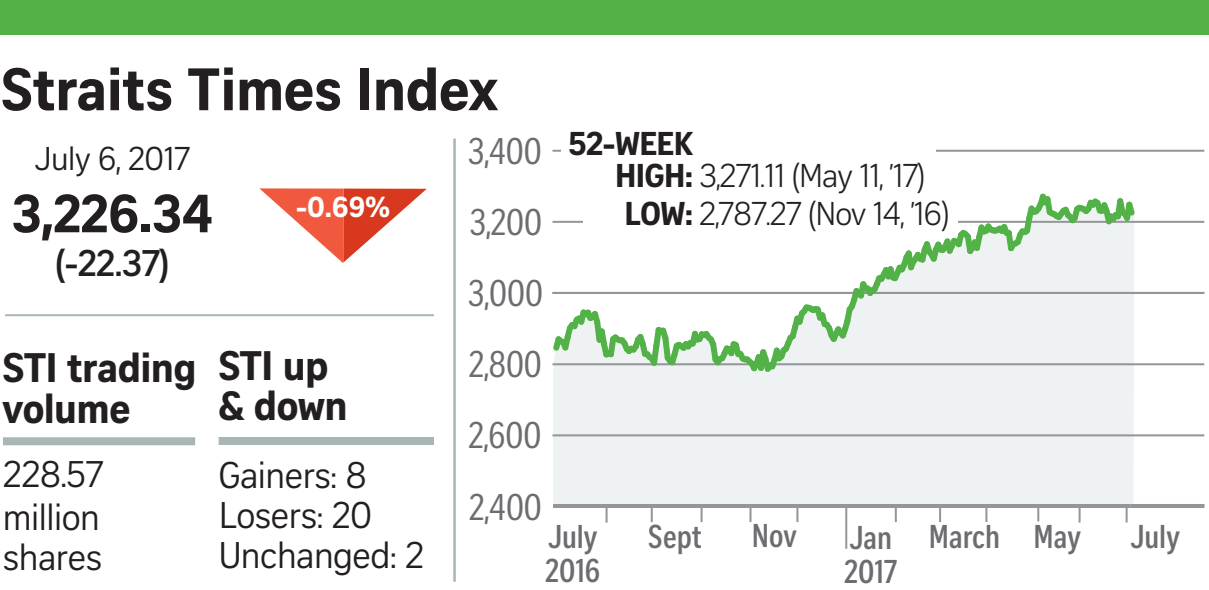
<style>
.page{position:relative;width:1209px;height:590px;background:#fff}
.page>*{position:absolute;margin:0;border:0;box-sizing:border-box;transform-origin:0 0}
.t1{font:700 58px "Curator Serp Text";letter-spacing:-.01em;color:#231f20}
.t2{font:700 52px "Curator Serp Text";color:#231f20}
.t3{font:700 40px/40px "Curator Serp Text";letter-spacing:-.015em;color:#231f20}
.t4{font:36px/41.6px "Curator Serp Text";letter-spacing:-.015em;color:#231f20;text-align:justify}
.t5{font:36px "Curator Head Cond ST Regular";color:#6c6d70}
.t6{font:700 36px "Curator Head ST Semi";color:#231f20}
.t7{font:32px/38.8px "Curator Head ST Light";letter-spacing:-.03em;color:#231f20}
.t8{font:700 32px/34px "Curator Head Cond ST Semi";color:#6c6d70}
.t9{font:700 32px "Curator Serp Text";letter-spacing:-.02em;color:#231f20}
.t10{font:32px "Curator Serp Text";letter-spacing:-.015em;color:#231f20}
.t11{font:700 28px "Curator Serp Text";color:#fff}
.s1{font-family:"Curator Head Cond ST Regular";font-weight:400;font-size:36px;color:#6c6d70}
.s2{font-family:"Curator Serp Text";font-weight:700}
</style>
<div class="page">
<svg style="left:259px;top:188px;width:168px;height:75px"></svg>
<div style="left:553px;top:377px;width:581px;height:126px;background:#eff2f3"></div>
<div style="left:3px;top:437px;width:192px;height:8px;background:#a8b7b6"></div>
<div style="left:219px;top:436px;width:215px;height:8px;background:#a8b7b6"></div>
<hr style="left:5px;top:314px;width:429px;height:2px;background:#a8b7b6">
<hr style="left:453px;top:138px;width:2px;height:443px;background:#a8b7b6">
<hr style="left:552px;top:150px;width:652px;height:2px;background:#939598">
<svg style="left:700px;top:507px;width:2px;height:14px"></svg>
<svg style="left:650px;top:507px;width:2px;height:14px"></svg>
<svg style="left:749px;top:507px;width:2px;height:14px"></svg>
<svg style="left:796px;top:507px;width:2px;height:14px"></svg>
<hr style="left:845px;top:506px;width:2px;height:42px;background:#939598">
<svg style="left:894px;top:507px;width:2px;height:14px"></svg>
<svg style="left:939px;top:507px;width:2px;height:14px"></svg>
<svg style="left:605px;top:507px;width:2px;height:15px"></svg>
<svg style="left:985px;top:507px;width:2px;height:14px"></svg>
<svg style="left:1037px;top:507px;width:2px;height:14px"></svg>
<svg style="left:1125px;top:507px;width:2px;height:15px"></svg>
<svg style="left:1078px;top:507px;width:2px;height:15px"></svg>
<svg style="left:553px;top:503px;width:651px;height:4px;background:#a9acae"></svg>
<div style="left:0;top:0;width:1208px;height:34px;background:#52b147"></div>
<hr style="left:552px;top:221px;width:652px;height:2px;background:#939598">
<hr style="left:552px;top:292px;width:652px;height:2px;background:#939598">
<hr style="left:552px;top:363px;width:652px;height:2px;background:#939598">
<hr style="left:552px;top:434px;width:652px;height:2px;background:#939598">
<svg style="left:552px;top:193px;width:587px;height:184px"></svg>
<div style="left:583px;top:207px;width:374px;height:25px;background:#fff"></div>
<div style="left:561px;top:137px;width:374px;height:25px;background:#fff"></div>
<h1 class="t1" style="left:1px;top:54px;width:498px">Straits Times Index</h1>
<p class="t10" style="left:35px;top:140px;width:157px">July 6, 2017</p>
<h2 class="t2" style="left:11px;top:182px;width:203px">3,226.34</h2>
<p class="t6" style="left:55px;top:242px;width:115px">(-22.37)</p>
<p class="t9" style="left:468px;top:123px;width:227px"><span class="s1">3,400</span> 52-WEEK</p>
<p class="t7" style="left:615px;top:155px;width:336px"><span class="s2">HIGH:</span> 3,271.11 (May 11, ’17)<br><span class="s2">LOW:</span> 2,787.27 (Nov 14, ’16)</p>
<p class="t11" style="left:296px;top:190px;width:95px">-0.69%</p>
<p class="t5" style="left:469px;top:203px;width:74px">3,200</p>
<p class="t5" style="left:468px;top:273px;width:77px">3,000</p>
<p class="t3" style="left:3px;top:347px;width:195px">STI trading volume</p>
<p class="t4" style="left:3px;top:453px;width:102px">228.57 million shares</p>
<p class="t3" style="left:219px;top:345px;width:131px">STI up &amp; down</p>
<p class="t4" style="left:219px;top:455px;width:207px;line-height:40px;text-align:left">Gainers: 8<br>Losers: 20<br>Unchanged: 2</p>
<p class="t5" style="left:469px;top:344px;width:75px">2,800</p>
<p class="t5" style="left:468px;top:415px;width:74px">2,600</p>
<p class="t5" style="left:469px;top:487px;width:74px">2,400</p>
<p class="t8" style="left:545px;top:519px;width:56px">July<br>2016</p>
<p class="t8" style="left:648px;top:519px;width:55px">Sept</p>
<p class="t8" style="left:752px;top:518px;width:46px">Nov</p>
<p class="t8" style="left:844px;top:520px;width:55px">Jan<br>2017</p>
<p class="t8" style="left:928px;top:519px;width:154px">March May</p>
<p class="t8" style="left:1130px;top:519px;width:51px">July</p>
</div>
